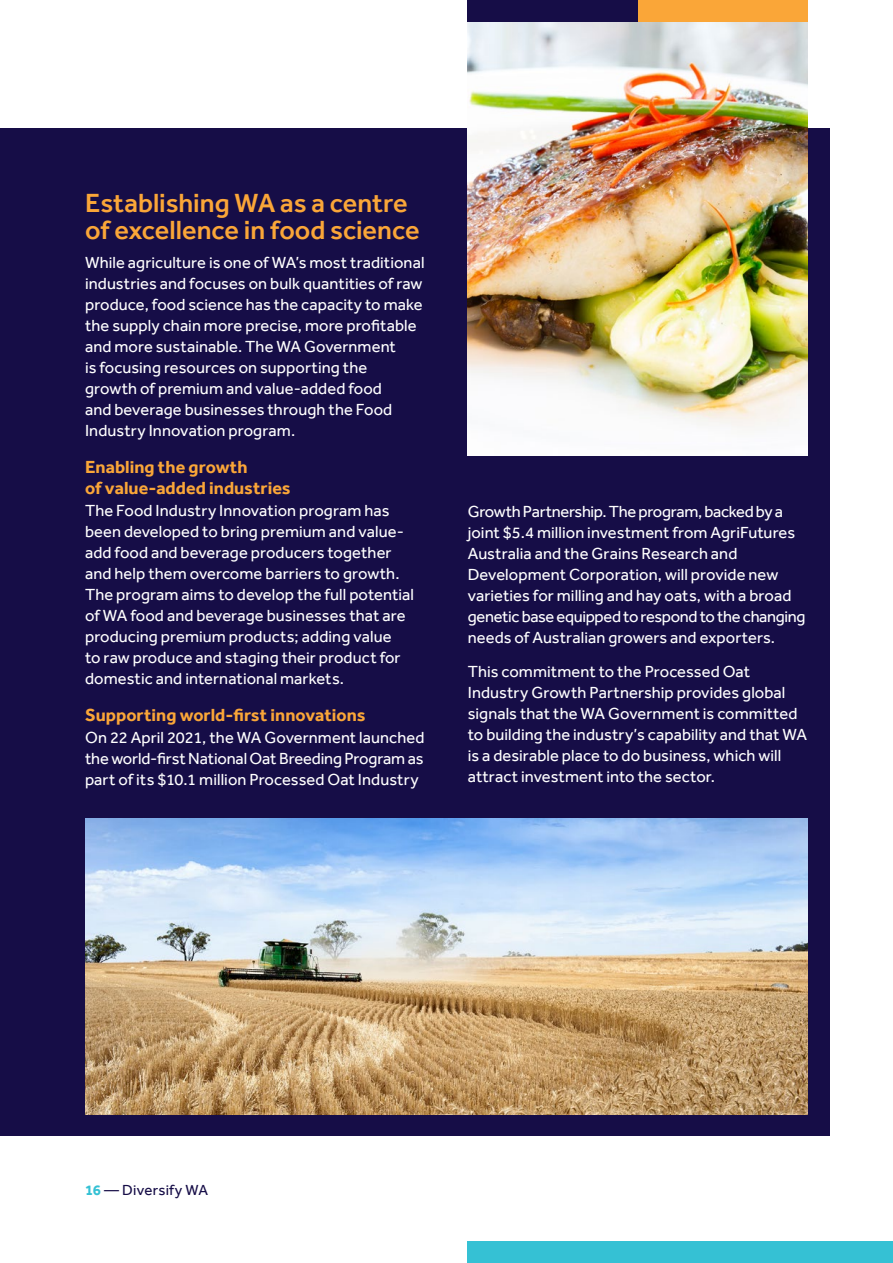
<style>
.page{position:relative;width:893px;height:1263px;background:#fff}
.page>*{position:absolute;margin:0;border:0;box-sizing:border-box;transform-origin:0 0}
.Heading_2{font:500 27px/27px "Effra";color:#faa638}
.Heading_3_Reversed{font:700 18px/21px "Effra";color:#faa638}
.Body___White{font:16.5px/21px "Effra";letter-spacing:.005em;color:#fff}
.t1{font:15px "Effra";letter-spacing:.02em;color:#160d47}
.s1{font-weight:700;color:#35c1d4}
</style>
<div class="page">
<div style="left:0;top:128px;width:829px;height:1007px;background:#160d47"></div>
<div style="left:468px;top:1242px;width:425px;height:21px;background:#35c1d4"></div>
<img style="left:468px;top:21px;width:340px;height:434px">
<div style="left:468px;top:0;width:340px;height:21px;background:#faa638"></div>
<div style="left:468px;top:0;width:170px;height:21px;background:#160d47"></div>
<img style="left:85px;top:819px;width:723px;height:295px">
<p class="Heading_2" style="left:85px;top:189px;width:336px">Establishing WA as a centre of excellence in food science</p>
<p class="Body___White" style="left:85px;top:252px;width:341px">While agriculture is one of WA’s most traditional industries and focuses on bulk quantities of raw produce, food science has the capacity to make the supply chain more precise, more profitable and more sustainable. The WA Government<br>is focusing resources on supporting the<br>growth of premium and value‑added food<br>and beverage businesses through the Food Industry Innovation program.</p>
<p class="Heading_3_Reversed" style="left:85px;top:456px;width:207px">Enabling the growth<br>of value‑added industries</p>
<p class="Body___White" style="left:85px;top:500px;width:331px">The Food Industry Innovation program has been developed to bring premium and value&shy;add food and beverage producers together and help them overcome barriers to growth.<br>The program aims to develop the full potential of WA food and beverage businesses that are producing premium products; adding value<br>to raw produce and staging their product for domestic and international markets.</p>
<p class="Heading_3_Reversed" style="left:85px;top:704px;width:282px">Supporting world-first innovations</p>
<p class="Body___White" style="left:85px;top:727px;width:341px;text-align:justify">On 22 April 2021, the WA Government launched the world-first National Oat Breeding Program as part of its $10.1 million Processed Oat Industry</p>
<p class="Body___White" style="left:468px;top:501px;width:339px">Growth Partnership. The program, backed by a joint $5.4 million investment from AgriFutures Australia and the Grains Research and Development Corporation, will provide new varieties for milling and hay oats, with a broad genetic base equipped to respond to the changing needs of Australian growers and exporters.</p>
<p class="Body___White" style="left:468px;top:661px;width:341px">This commitment to the Processed Oat Industry Growth Partnership provides global signals that the WA Government is committed to building the industry’s capability and that WA is a desirable place to do business, which will attract investment into the sector.</p>
<p class="t1" style="left:85px;top:1181px;width:125px"><span class="s1">16</span> — Diversify WA</p>
</div>
